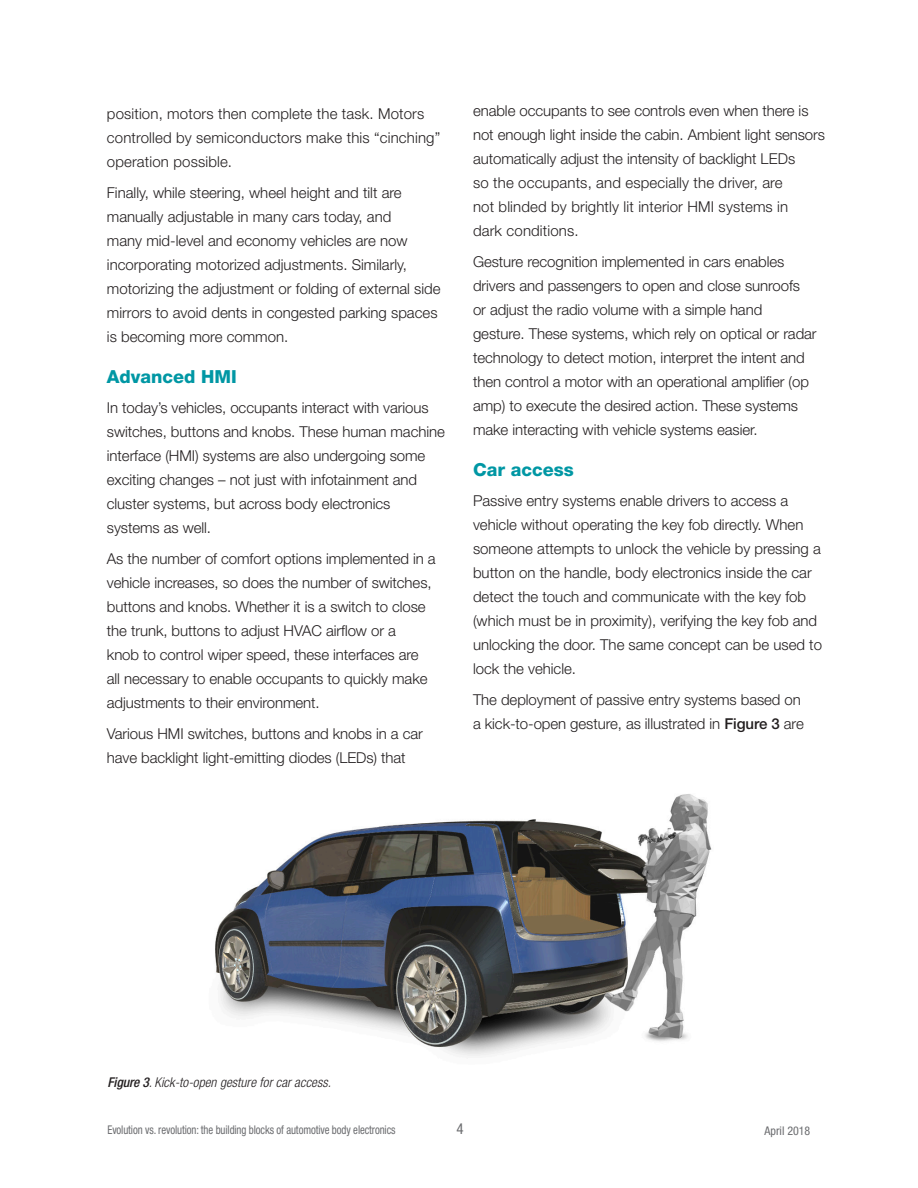
<style>
.page{position:relative;width:918px;height:1188px;background:#fff}
.page>*{position:absolute;margin:0;border:0;box-sizing:border-box;transform-origin:0 0}
.t1{font:800 18px "Helvetica Neue LT Std";color:#0097a4}
.t2{font:300 15px/24px "Helvetica Neue LT Std";letter-spacing:-.005em;color:#231f20}
.t3{font:condensed 15px "Helvetica Neue LT Std";color:#6c6d70}
.t4{font:italic 300 condensed 13.5px "Helvetica Neue LT Std";letter-spacing:.005em;color:#231f20}
.t5{font:condensed 12px "Helvetica Neue LT Std";letter-spacing:-.01em;color:#6c6d70;scale:.9 1}
.t6{font:condensed 12px "Helvetica Neue LT Std";letter-spacing:-.01em;color:#6c6d70}
.s1{font-weight:500}
</style>
<div class="page">
<img style="left:215px;top:794px;width:497px;height:262px">
<p class="t2" style="left:107px;top:101px;width:335px">position, motors then complete the task. Motors controlled by semiconductors make this “cinching” operation possible.</p>
<p class="t2" style="left:107px;top:180px;width:335px">Finally, while steering, wheel height and tilt are manually adjustable in many cars today, and<br>many mid-level and economy vehicles are now incorporating motorized adjustments. Similarly, motorizing the adjustment or folding of external side mirrors to avoid dents in congested parking spaces is becoming more common.</p>
<p class="t1" style="left:107px;top:365px;width:132px">Advanced HMI</p>
<p class="t2" style="left:107px;top:396px;width:339px">In today’s vehicles, occupants interact with various switches, buttons and knobs. These human machine interface (HMI) systems are also undergoing some exciting changes – not just with infotainment and cluster systems, but across body electronics systems as well.</p>
<p class="t2" style="left:107px;top:547px;width:330px">As the number of comfort options implemented in a vehicle increases, so does the number of switches, buttons and knobs. Whether it is a switch to close the trunk, buttons to adjust HVAC airflow or a<br>knob to control wiper speed, these interfaces are all necessary to enable occupants to quickly make adjustments to their environment.</p>
<p class="t2" style="left:107px;top:721px;width:317px">Various HMI switches, buttons and knobs in a car have backlight light-emitting diodes (LEDs) that</p>
<p class="t2" style="left:473px;top:98px;width:354px">enable occupants to see controls even when there is not enough light inside the cabin. Ambient light sensors automatically adjust the intensity of backlight LEDs<br>so the occupants, and especially the driver, are<br>not blinded by brightly lit interior HMI systems in<br>dark conditions.</p>
<p class="t2" style="left:473px;top:249px;width:345px">Gesture recognition implemented in cars enables drivers and passengers to open and close sunroofs or adjust the radio volume with a simple hand gesture. These systems, which rely on optical or radar technology to detect motion, interpret the intent and then control a motor with an operational amplifier (op amp) to execute the desired action. These systems make interacting with vehicle systems easier.</p>
<p class="t1" style="left:473px;top:458px;width:102px">Car access</p>
<p class="t2" style="left:473px;top:489px;width:351px">Passive entry systems enable drivers to access a vehicle without operating the key fob directly. When someone attempts to unlock the vehicle by pressing a button on the handle, body electronics inside the car detect the touch and communicate with the key fob (which must be in proximity), verifying the key fob and unlocking the door. The same concept can be used to lock the vehicle.</p>
<p class="t2" style="left:473px;top:688px;width:332px">The deployment of passive entry systems based on a kick-to-open gesture, as illustrated in <span class="s1">Figure 3</span> are</p>
<p class="t4" style="left:107px;top:1075px;width:225px"><span class="s1">Figure 3</span>. Kick-to-open gesture for car access.</p>
<p class="t5" style="left:107px;top:1123px;width:322px">Evolution vs. revolution: the building blocks of automotive body electronics</p>
<p class="t3" style="left:456px;top:1120px;width:9px">4</p>
<p class="t6" style="left:764px;top:1124px;width:48px">April 2018</p>
</div>
